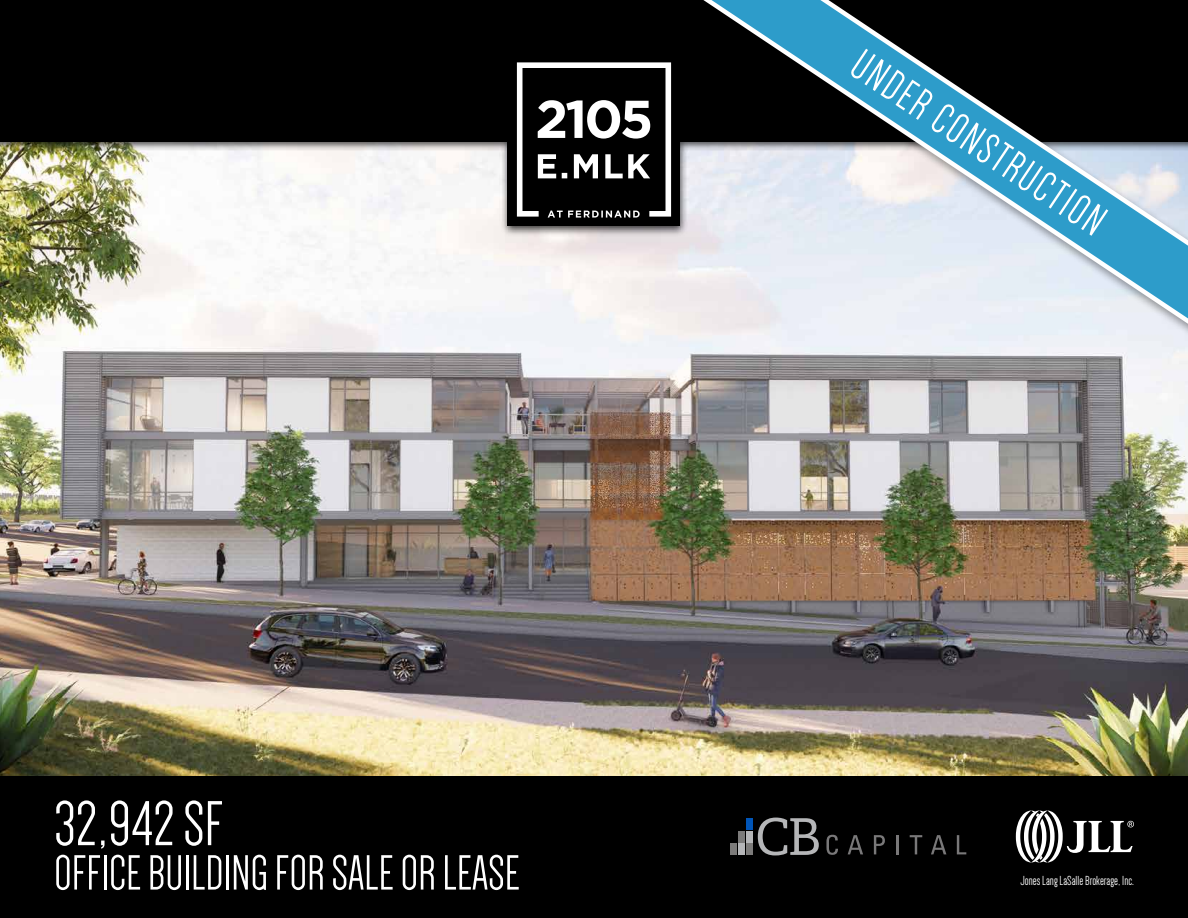
<style>
.page{position:relative;width:1188px;height:918px;background:#fff}
.page>*{position:absolute;margin:0;border:0;box-sizing:border-box;transform-origin:0 0}
.t1{font:65.25px "Dense";color:#fff}
.t2{font:50.85px "Dense";color:#fff}
.t3{font:45px "Dense";color:#fff}
.t4{font:13.5px "Dense";color:#fff}
</style>
<div class="page">
<div style="left:0;top:776px;width:1188px;height:142px;background:#000"></div>
<img style="left:0;top:237px;width:1188px;height:539px">
<div style="left:0;top:0;width:1188px;height:237px;background:#000;opacity:.75"></div>
<div style="left:0;top:0;width:1188px;height:141px;background:#000"></div>
<div style="left:508px;top:54px;width:172px;height:172px;background:#000"></div>
<svg style="left:517px;top:62px;width:141px;height:156px"></svg>
<svg style="left:1016px;top:811px;width:118px;height:51px"></svg>
<svg style="left:826px;top:835px;width:12px;height:20px"></svg>
<svg style="left:848px;top:835px;width:15px;height:19px"></svg>
<svg style="left:874px;top:835px;width:11px;height:19px"></svg>
<svg style="left:897px;top:835px;width:2px;height:19px"></svg>
<svg style="left:910px;top:835px;width:12px;height:19px"></svg>
<svg style="left:931px;top:835px;width:15px;height:19px"></svg>
<svg style="left:957px;top:835px;width:9px;height:19px"></svg>
<svg style="left:758px;top:818px;width:61px;height:37px"></svg>
<div style="left:730px;top:844px;width:7px;height:11px;background:#7c7b7a"></div>
<div style="left:738px;top:844px;width:7px;height:11px;background:#b5b6b8"></div>
<div style="left:746px;top:844px;width:7px;height:11px;background:#7c7b7a"></div>
<div style="left:746px;top:831px;width:7px;height:11px;background:#b5b6b8"></div>
<div style="left:738px;top:831px;width:7px;height:11px;background:#7c7b7a"></div>
<div style="left:746px;top:818px;width:7px;height:11px;background:#0055b8"></div>
<div style="left:665px;top:0;width:523px;height:388px;background:#000;opacity:.4"></div>
<svg style="left:658px;top:0;width:530px;height:373px"></svg>
<h1 class="t1" style="left:54px;top:792px;width:171px">32,942 SF</h1>
<h2 class="t2" style="left:54px;top:848px;width:467px">OFFICE BUILDING FOR SALE OR LEASE</h2>
<h3 class="t3" style="left:868px;top:42px;width:297px;rotate:34deg">UNDER CONSTRUCTION</h3>
<p class="t4" style="left:1021px;top:874px;width:115px">Jones Lang LaSalle Brokerage, Inc.</p>
</div>
